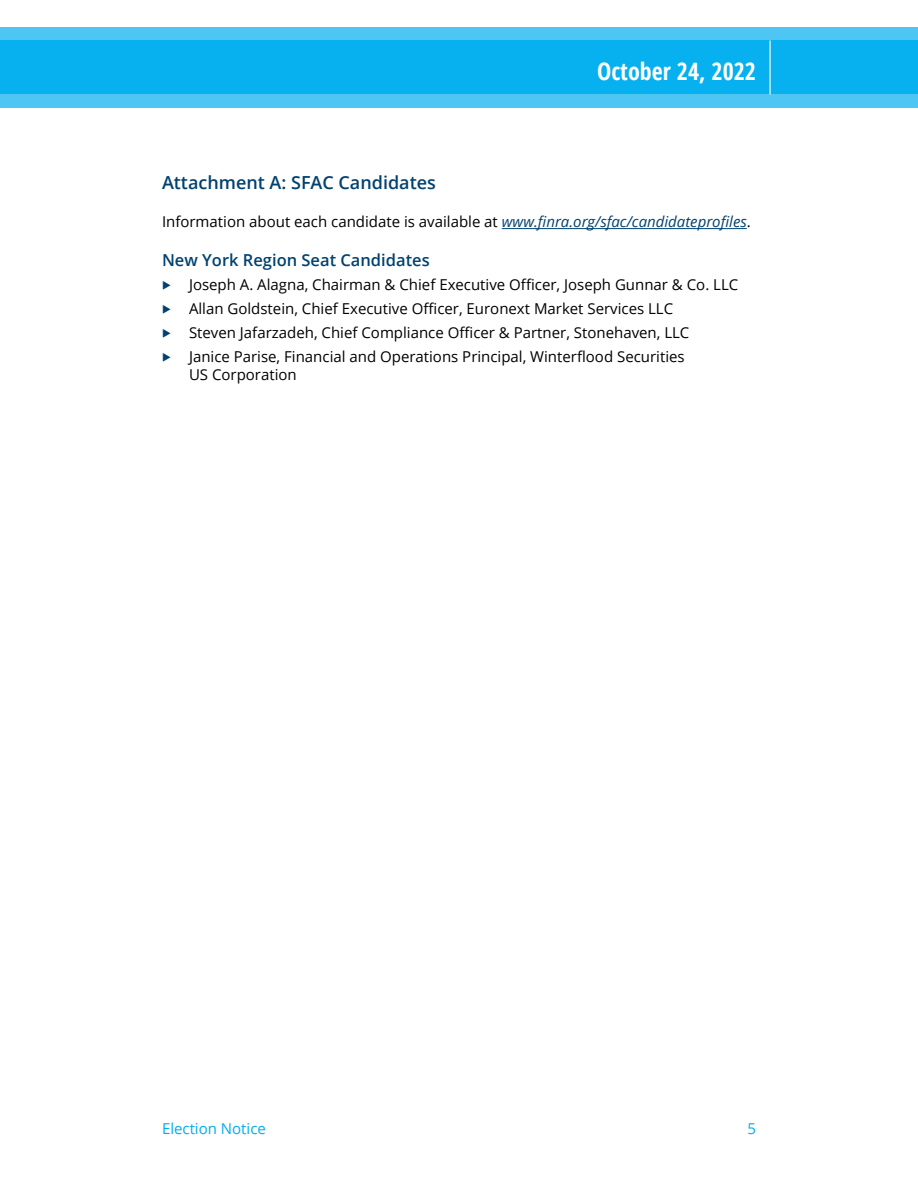
<style>
.page{position:relative;width:918px;height:1188px;background:#fff}
.page>*{position:absolute;margin:0;border:0;box-sizing:border-box;transform-origin:0 0}
.t1{font:700 24px "Open Sans Condensed";color:#fff}
.t2{font:600 18px "Open Sans";color:#004270}
.t3{font:600 16.5px "Open Sans";color:#004270}
.t4{font:15px/24px "Open Sans";color:#000}
.t5{font:15px "Open Sans";color:#00aeef}
.s1{font-style:italic;color:#004270}
</style>
<div class="page">
<hr style="left:502px;top:228px;width:245px;height:1px;background:#004270">
<svg style="left:0;top:27px;width:918px;height:81px;background:#1eb7f0"></svg>
<hr style="left:770px;top:40px;width:1px;height:54px;background:#fff">
<h1 class="t1" style="left:597px;top:54px;width:160px">October 24, 2022</h1>
<p class="t2" style="left:162px;top:170px;width:275px">Attachment A: SFAC Candidates</p>
<p class="t4" style="left:162px;top:210px;width:590px">Information about each candidate is available at <span class="s1">www.finra.org/sfac/candidateprofiles</span>.</p>
<p class="t3" style="left:162px;top:249px;width:269px">New York Region Seat Candidates</p>
<p class="t4" style="left:189px;top:272px;width:551px">Joseph A. Alagna, Chairman &amp; Chief Executive Officer, Joseph Gunnar &amp; Co. LLC Allan Goldstein, Chief Executive Officer, Euronext Market Services LLC<br>Steven Jafarzadeh, Chief Compliance Officer &amp; Partner, Stonehaven, LLC<br>Janice Parise, Financial and Operations Principal, Winterflood Securities</p>
<p class="t4" style="left:189px;top:362px;width:109px">US Corporation</p>
<p class="t5" style="left:162px;top:1119px;width:105px">Election Notice</p>
<p class="t5" style="left:747px;top:1119px;width:10px">5</p>
</div>
